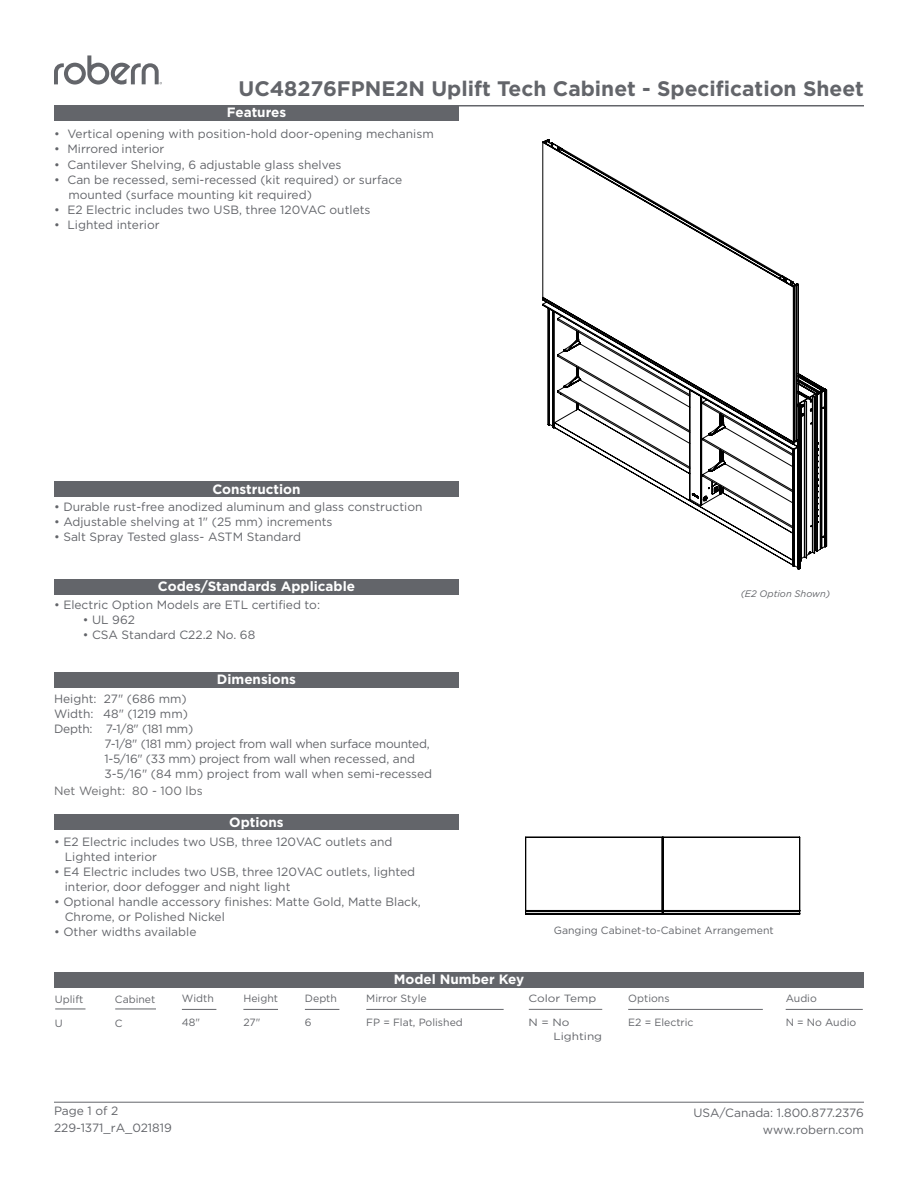
<style>
.page{position:relative;width:918px;height:1188px;background:#fff}
.page>*{position:absolute;margin:0;border:0;box-sizing:border-box;transform-origin:0 0}
.t1{font:700 21px "Gotham";color:#63656a}
.t2{font:700 13.5px "Gotham";color:#fff}
.Spec_Sheet{font:12px/15px "Gotham";color:#63656a}
.Spec_Sheet-2{font:12px/15px "Gotham";letter-spacing:-.02em;color:#63656a}
.dimensions{font:12px "Gotham";color:#6c6d70}
.t3{font:10.5px "Gotham";color:#63656a}
.t4{font:10.5px/13.5px "Gotham";color:#63656a;scale:1.13 1}
.t5{font:italic 9.45px "Gotham";color:#63656a}
</style>
<div class="page">
<hr style="left:54px;top:1102px;width:810px;height:1px;background:#63656a">
<div style="left:54px;top:672px;width:405px;height:16px;background:#63656a"></div>
<div style="left:54px;top:814px;width:405px;height:16px;background:#63656a"></div>
<div style="left:54px;top:105px;width:405px;height:16px;background:#63656a"></div>
<div style="left:54px;top:482px;width:405px;height:15px;background:#63656a"></div>
<hr style="left:54px;top:105px;width:810px;height:1px;background:#63656a">
<div style="left:54px;top:972px;width:810px;height:16px;background:#63656a"></div>
<svg style="left:54px;top:55px;width:108px;height:30px"></svg>
<hr style="left:115px;top:1009px;width:41px;height:1px;background:#63656a">
<hr style="left:55px;top:1009px;width:31px;height:1px;background:#63656a">
<hr style="left:305px;top:1009px;width:34px;height:1px;background:#63656a">
<hr style="left:243px;top:1009px;width:35px;height:1px;background:#63656a">
<svg style="left:542px;top:139px;width:285px;height:431px"></svg>
<hr style="left:182px;top:1009px;width:34px;height:1px;background:#63656a">
<hr style="left:366px;top:1009px;width:138px;height:1px;background:#63656a">
<hr style="left:628px;top:1009px;width:135px;height:1px;background:#63656a">
<hr style="left:786px;top:1009px;width:77px;height:1px;background:#63656a">
<svg style="left:525px;top:837px;width:275px;height:77px"></svg>
<hr style="left:529px;top:1009px;width:73px;height:1px;background:#6c6d70">
<div style="left:54px;top:579px;width:405px;height:16px;background:#63656a"></div>
<p class="t1" style="left:238px;top:75px;width:627px">UC48276FPNE2N Uplift Tech Cabinet - Specification Sheet</p>
<p class="t2" style="left:227px;top:104px;width:61px">Features</p>
<p class="Spec_Sheet" style="left:54px;top:126px;width:381px">• Vertical opening with position-hold door-opening mechanism</p>
<p class="Spec_Sheet" style="left:54px;top:141px;width:112px">• Mirrored interior</p>
<p class="Spec_Sheet" style="left:54px;top:157px;width:289px">• Cantilever Shelving, 6 adjustable glass shelves</p>
<p class="Spec_Sheet" style="left:68px;top:172px;width:335px;text-indent:-14px">• Can be recessed, semi-recessed (kit required) or surface mounted (surface mounting kit required)</p>
<p class="Spec_Sheet" style="left:54px;top:202px;width:318px">• E2 Electric includes two USB, three 120VAC outlets</p>
<p class="Spec_Sheet" style="left:54px;top:217px;width:107px">• Lighted interior</p>
<p class="t2" style="left:212px;top:480px;width:90px">Construction</p>
<p class="Spec_Sheet" style="left:54px;top:499px;width:370px">• Durable rust-free anodized aluminum and glass construction</p>
<p class="Spec_Sheet" style="left:54px;top:514px;width:280px">• Adjustable shelving at 1" (25 mm) increments</p>
<p class="Spec_Sheet" style="left:54px;top:529px;width:249px">• Salt Spray Tested glass- ASTM Standard</p>
<p class="t2" style="left:158px;top:578px;width:199px">Codes/Standards Applicable</p>
<p class="Spec_Sheet" style="left:54px;top:597px;width:268px">• Electric Option Models are ETL certified to:</p>
<p class="Spec_Sheet" style="left:83px;top:612px;width:54px">• UL 962</p>
<p class="Spec_Sheet" style="left:83px;top:627px;width:174px">• CSA Standard C22.2 No. 68</p>
<p class="t2" style="left:217px;top:671px;width:81px">Dimensions</p>
<p class="Spec_Sheet" style="left:54px;top:691px;width:134px">Height: 27" (686 mm)</p>
<p class="Spec_Sheet" style="left:54px;top:706px;width:136px">Width: 48" (1219 mm)</p>
<p class="Spec_Sheet-2" style="left:104px;top:721px;width:329px;text-indent:-50px">Depth: 7-1/8" (181 mm)<br>7-1/8" (181 mm) project from wall when surface mounted, 1-5/16" (33 mm) project from wall when recessed, and 3-5/16" (84 mm) project from wall when semi-recessed</p>
<p class="dimensions" style="left:54px;top:783px;width:150px">Net Weight: 80 - 100 lbs</p>
<p class="t2" style="left:229px;top:813px;width:56px">Options</p>
<p class="Spec_Sheet" style="left:65px;top:834px;width:329px;text-indent:-11px">• E2 Electric includes two USB, three 120VAC outlets and<br>Lighted interior</p>
<p class="Spec_Sheet" style="left:65px;top:864px;width:352px;text-indent:-11px">• E4 Electric includes two USB, three 120VAC outlets, lighted interior, door defogger and night light</p>
<p class="Spec_Sheet" style="left:65px;top:894px;width:358px;text-indent:-11px">• Optional handle accessory finishes: Matte Gold, Matte Black,<br>Chrome, or Polished Nickel</p>
<p class="Spec_Sheet" style="left:54px;top:924px;width:144px">• Other widths available</p>
<p class="t2" style="left:394px;top:970px;width:132px">Model Number Key</p>
<p class="t5" style="left:741px;top:588px;width:91px">(E2 Option Shown)</p>
<p class="t3" style="left:554px;top:923px;width:221px">Ganging Cabinet-to-Cabinet Arrangement</p>
<p class="t3" style="left:55px;top:992px;width:30px">Uplift</p>
<p class="t3" style="left:55px;top:1016px;width:9px">U</p>
<p class="t3" style="left:115px;top:992px;width:42px">Cabinet</p>
<p class="t3" style="left:115px;top:1016px;width:9px">C</p>
<p class="t3" style="left:182px;top:992px;width:33px">Width</p>
<p class="t3" style="left:182px;top:1016px;width:20px">48"</p>
<p class="t3" style="left:243px;top:992px;width:36px">Height</p>
<p class="t3" style="left:243px;top:1016px;width:19px">27"</p>
<p class="t3" style="left:305px;top:992px;width:34px">Depth</p>
<p class="t3" style="left:305px;top:1016px;width:8px">6</p>
<p class="t3" style="left:366px;top:992px;width:62px">Mirror Style</p>
<p class="t3" style="left:366px;top:1016px;width:98px">FP = Flat, Polished</p>
<p class="t4" style="left:529px;top:992px;width:62px">Color Temp</p>
<p class="t4" style="left:553px;top:1016px;width:45px;text-indent:-25px">N = No<br>Lighting</p>
<p class="t3" style="left:628px;top:992px;width:43px">Options</p>
<p class="t3" style="left:628px;top:1016px;width:67px">E2 = Electric</p>
<p class="t3" style="left:786px;top:992px;width:33px">Audio</p>
<p class="t3" style="left:786px;top:1016px;width:72px">N = No Audio</p>
<p class="Spec_Sheet" style="left:54px;top:1103px;width:66px">Page 1 of 2</p>
<p class="Spec_Sheet" style="left:54px;top:1120px;width:119px">229-1371_rA_021819</p>
<p class="Spec_Sheet" style="left:694px;top:1105px;width:172px">USA/Canada: 1.800.877.2376</p>
<p class="Spec_Sheet" style="left:763px;top:1122px;width:103px">www.robern.com</p>
</div>
